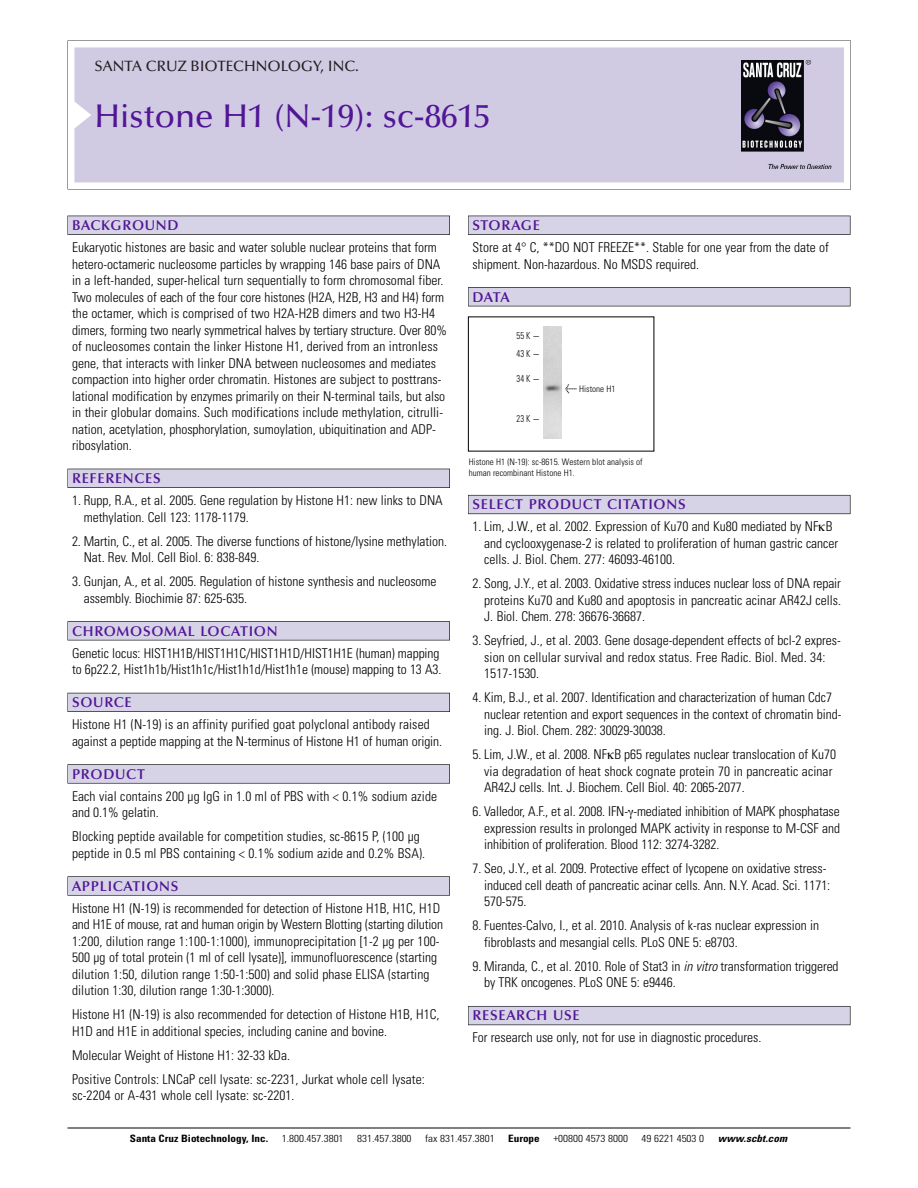
<style>
.page{position:relative;width:918px;height:1188px;background:#fff}
.page>*{position:absolute;margin:0;border:0;box-sizing:border-box;transform-origin:0 0}
.t1{font:500 33px "Optima";color:#511695}
.t2{font:500 15px "Optima";color:#231f20}
.t3{font:600 14.25px "Optima";letter-spacing:.05em;color:#511695}
.t4{font:300 condensed 13.5px/16.5px "Univers";color:#000}
.t5{font:300 condensed 10.2px "Univers";color:#000;scale:1.1 1}
.t6{font:700 condensed 10.2px "Univers";color:#000;scale:1.1 1}
.t7{font:italic 700 condensed 10.2px "Univers";letter-spacing:.005em;color:#000;scale:1.1 1}
.t8{font:300 condensed 9.75px/17.7px "Univers";letter-spacing:.12em;color:#000;scale:.87 1}
.t9{font:300 condensed 9px/10.5px "Univers";letter-spacing:.005em;color:#000}
.s1{font-family:"Meta Plus";font-weight:400;font-stretch:normal;font-size:10.5px}
.s2{font-style:italic}
</style>
<div class="page">
<svg style="left:68px;top:40px;width:783px;height:149px"></svg>
<div style="left:74px;top:47px;width:770px;height:135px;background:#d1cae3"></div>
<img style="left:741px;top:60px;width:90px;height:108px">
<div style="left:68px;top:216px;width:382px;height:19px;background:#525155"></div>
<div style="left:68px;top:216px;width:381px;height:18px;background:#d7d3e7"></div>
<div style="left:68px;top:469px;width:382px;height:19px;background:#515055"></div>
<div style="left:68px;top:469px;width:381px;height:18px;background:#d7d3e7"></div>
<div style="left:68px;top:621px;width:382px;height:19px;background:#545357"></div>
<div style="left:68px;top:622px;width:381px;height:18px;background:#d7d3e7"></div>
<div style="left:68px;top:693px;width:382px;height:19px;background:#54535a"></div>
<div style="left:68px;top:693px;width:381px;height:18px;background:#d7d3e7"></div>
<svg style="left:68px;top:764px;width:382px;height:20px"></svg>
<div style="left:68px;top:765px;width:381px;height:18px;background:#d7d3e7"></div>
<div style="left:68px;top:876px;width:382px;height:20px;background:#626263"></div>
<div style="left:68px;top:877px;width:381px;height:18px;background:#d7d3e7"></div>
<div style="left:468px;top:216px;width:382px;height:19px;background:#525155"></div>
<div style="left:468px;top:216px;width:382px;height:18px;background:#d7d3e7"></div>
<div style="left:468px;top:287px;width:382px;height:19px;background:#525155"></div>
<div style="left:468px;top:288px;width:382px;height:18px;background:#d7d3e7"></div>
<div style="left:468px;top:495px;width:382px;height:19px;background:#66646d"></div>
<div style="left:468px;top:496px;width:382px;height:18px;background:#d7d3e7"></div>
<div style="left:468px;top:1006px;width:382px;height:19px;background:#5b5961"></div>
<div style="left:468px;top:1007px;width:382px;height:18px;background:#d7d3e7"></div>
<hr style="left:68px;top:1128px;width:782px;height:1px;background:#000">
<img style="left:543px;top:326px;width:19px;height:113px">
<p class="t2" style="left:94px;top:61px;width:266px">SANTA CRUZ BIOTECHNOLOGY, INC.</p>
<h1 class="t1" style="left:94px;top:103px;width:398px">Histone H1 (N-19): sc-8615</h1>
<p class="t3" style="left:72px;top:219px;width:108px">BACKGROUND</p>
<p class="t4" style="left:72px;top:240px;width:376px">Eukaryotic histones are basic and water soluble nuclear proteins that form hetero-octameric nucleosome particles by wrapping 146 base pairs of DNA in a left-handed, super-helical turn sequentially to form chromosomal fiber.<br>Two molecules of each of the four core histones (H2A, H2B, H3 and H4) form the octamer, which is comprised of two H2A-H2B dimers and two H3-H4 dimers, forming two nearly symmetrical halves by tertiary structure. Over 80% of nucleosomes contain the linker Histone H1, derived from an intronless gene, that interacts with linker DNA between nucleosomes and mediates compaction into higher order chromatin. Histones are subject to posttrans&shy;lational modification by enzymes primarily on their N-terminal tails, but also in their globular domains. Such modifications include methylation, citrulli&shy;nation, acetylation, phosphorylation, sumoylation, ubiquitination and ADP&shy;ribosylation.</p>
<p class="t3" style="left:72px;top:473px;width:90px">REFERENCES</p>
<p class="t4" style="left:84px;top:493px;width:361px;text-indent:-12px">1. Rupp, R.A., et al. 2005. Gene regulation by Histone H1: new links to DNA methylation. Cell 123: 1178-1179.</p>
<p class="t4" style="left:84px;top:534px;width:365px;text-indent:-12px">2. Martin, C., et al. 2005. The diverse functions of histone/lysine methylation.<br>Nat. Rev. Mol. Cell Biol. 6: 838-849.</p>
<p class="t4" style="left:84px;top:574px;width:354px;text-indent:-12px">3. Gunjan, A., et al. 2005. Regulation of histone synthesis and nucleosome assembly. Biochimie 87: 625-635.</p>
<p class="t3" style="left:72px;top:625px;width:207px">CHROMOSOMAL LOCATION</p>
<p class="t4" style="left:72px;top:646px;width:371px">Genetic locus: HIST1H1B/HIST1H1C/HIST1H1D/HIST1H1E (human) mapping to 6p22.2, Hist1h1b/Hist1h1c/Hist1h1d/Hist1h1e (mouse) mapping to 13 A3.</p>
<p class="t3" style="left:72px;top:697px;width:61px">SOURCE</p>
<p class="t4" style="left:72px;top:717px;width:372px">Histone H1 (N-19) is an affinity purified goat polyclonal antibody raised against a peptide mapping at the N-terminus of Histone H1 of human origin.</p>
<p class="t3" style="left:72px;top:768px;width:74px">PRODUCT</p>
<p class="t4" style="left:72px;top:789px;width:367px">Each vial contains 200 µg IgG in 1.0 ml of PBS with &lt; 0.1% sodium azide and 0.1% gelatin.</p>
<p class="t4" style="left:72px;top:829px;width:355px">Blocking peptide available for competition studies, sc-8615 P, (100 µg peptide in 0.5 ml PBS containing &lt; 0.1% sodium azide and 0.2% BSA).</p>
<p class="t3" style="left:72px;top:880px;width:108px">APPLICATIONS</p>
<p class="t4" style="left:72px;top:901px;width:373px">Histone H1 (N-19) is recommended for detection of Histone H1B, H1C, H1D and H1E of mouse, rat and human origin by Western Blotting (starting dilution 1:200, dilution range 1:100-1:1000), immunoprecipitation [1-2 µg per 100- 500 µg of total protein (1 ml of cell lysate)], immunofluorescence (starting dilution 1:50, dilution range 1:50-1:500) and solid phase ELISA (starting dilution 1:30, dilution range 1:30-1:3000).</p>
<p class="t4" style="left:72px;top:1007px;width:369px">Histone H1 (N-19) is also recommended for detection of Histone H1B, H1C,<br>H1D and H1E in additional species, including canine and bovine.</p>
<p class="t4" style="left:72px;top:1044px;width:354px;line-height:24px">Molecular Weight of Histone H1: 32-33 kDa.<br>Positive Controls: LNCaP cell lysate: sc-2231, Jurkat whole cell lysate:</p>
<p class="t4" style="left:72px;top:1088px;width:224px">sc-2204 or A-431 whole cell lysate: sc-2201.</p>
<p class="t3" style="left:473px;top:219px;width:69px">STORAGE</p>
<p class="t4" style="left:473px;top:240px;width:358px">Store at 4° C, **DO NOT FREEZE**. Stable for one year from the date of shipment. Non-hazardous. No MSDS required.</p>
<p class="t3" style="left:473px;top:291px;width:39px">DATA</p>
<p class="t8" style="left:517px;top:327px;width:29px">55K-<br>43K-</p>
<p class="t8" style="left:517px;top:370px;width:29px">34K-</p>
<p class="t8" style="left:517px;top:411px;width:29px">23K-</p>
<p class="t9" style="left:565px;top:384px;width:52px"><span class="s1">&lt;</span> Histone H1</p>
<p class="t9" style="left:469px;top:458px;width:176px">Histone H1 (N-19): sc-8615. Western blot analysis of human recombinant Histone H1.</p>
<p class="t3" style="left:473px;top:499px;width:215px">SELECT PRODUCT CITATIONS</p>
<p class="t4" style="left:484px;top:520px;width:356px;text-indent:-12px">1. Lim, J.W., et al. 2002. Expression of Ku70 and Ku80 mediated by NF B and cyclooxygenase-2 is related to proliferation of human gastric cancer cells. J. Biol. Chem. 277: 46093-46100.</p>
<p class="t4" style="left:484px;top:577px;width:359px;text-align:justify;text-indent:-12px">2. Song, J.Y., et al. 2003. Oxidative stress induces nuclear loss of DNA repair proteins Ku70 and Ku80 and apoptosis in pancreatic acinar AR42J cells.<br>J. Biol. Chem. 278: 36676-36687.</p>
<p class="t4" style="left:484px;top:634px;width:358px;text-indent:-12px">3. Seyfried, J., et al. 2003. Gene dosage-dependent effects of bcl-2 expres&shy;sion on cellular survival and redox status. Free Radic. Biol. Med. 34:<br>1517-1530.</p>
<p class="t4" style="left:484px;top:691px;width:359px;text-indent:-12px">4. Kim, B.J., et al. 2007. Identification and characterization of human Cdc7 nuclear retention and export sequences in the context of chromatin bind&shy;ing. J. Biol. Chem. 282: 30029-30038.</p>
<p class="t4" style="left:484px;top:748px;width:353px;text-indent:-12px">5. Lim, J.W., et al. 2008. NF B p65 regulates nuclear translocation of Ku70 via degradation of heat shock cognate protein 70 in pancreatic acinar<br>AR42J cells. Int. J. Biochem. Cell Biol. 40: 2065-2077.</p>
<p class="t4" style="left:484px;top:805px;width:357px;text-align:justify;text-indent:-12px">6. Valledor, A.F., et al. 2008. IFN- -mediated inhibition of MAPK phosphatase expression results in prolonged MAPK activity in response to M-CSF and inhibition of proliferation. Blood 112: 3274-3282.</p>
<p class="t4" style="left:484px;top:862px;width:348px;text-indent:-12px">7. Seo, J.Y., et al. 2009. Protective effect of lycopene on oxidative stress&shy;induced cell death of pancreatic acinar cells. Ann. N.Y. Acad. Sci. 1171:<br>570-575.</p>
<p class="t4" style="left:484px;top:919px;width:336px;text-indent:-12px">8. Fuentes-Calvo, I., et al. 2010. Analysis of k-ras nuclear expression in fibroblasts and mesangial cells. PLoS ONE 5: e8703.</p>
<p class="t4" style="left:484px;top:959px;width:356px;text-indent:-12px">9. Miranda, C., et al. 2010. Role of Stat3 in <span class="s2">in vitro</span> transformation triggered by TRK oncogenes. PLoS ONE 5: e9446.</p>
<p class="t3" style="left:473px;top:1010px;width:109px">RESEARCH USE</p>
<p class="t4" style="left:473px;top:1031px;width:290px">For research use only, not for use in diagnostic procedures.</p>
<p class="t6" style="left:130px;top:1135px;width:127px">Santa Cruz Biotechnology, Inc.</p>
<p class="t5" style="left:282px;top:1135px;width:58px">1.800.457.3801</p>
<p class="t5" style="left:357px;top:1135px;width:51px">831.457.3800</p>
<p class="t5" style="left:425px;top:1135px;width:65px">fax 831.457.3801</p>
<p class="t6" style="left:508px;top:1135px;width:30px">Europe</p>
<p class="t5" style="left:553px;top:1135px;width:69px">+00800 4573 8000</p>
<p class="t5" style="left:642px;top:1135px;width:58px">49 6221 4503 0</p>
<p class="t7" style="left:718px;top:1135px;width:64px">www.scbt.com</p>
</div>
